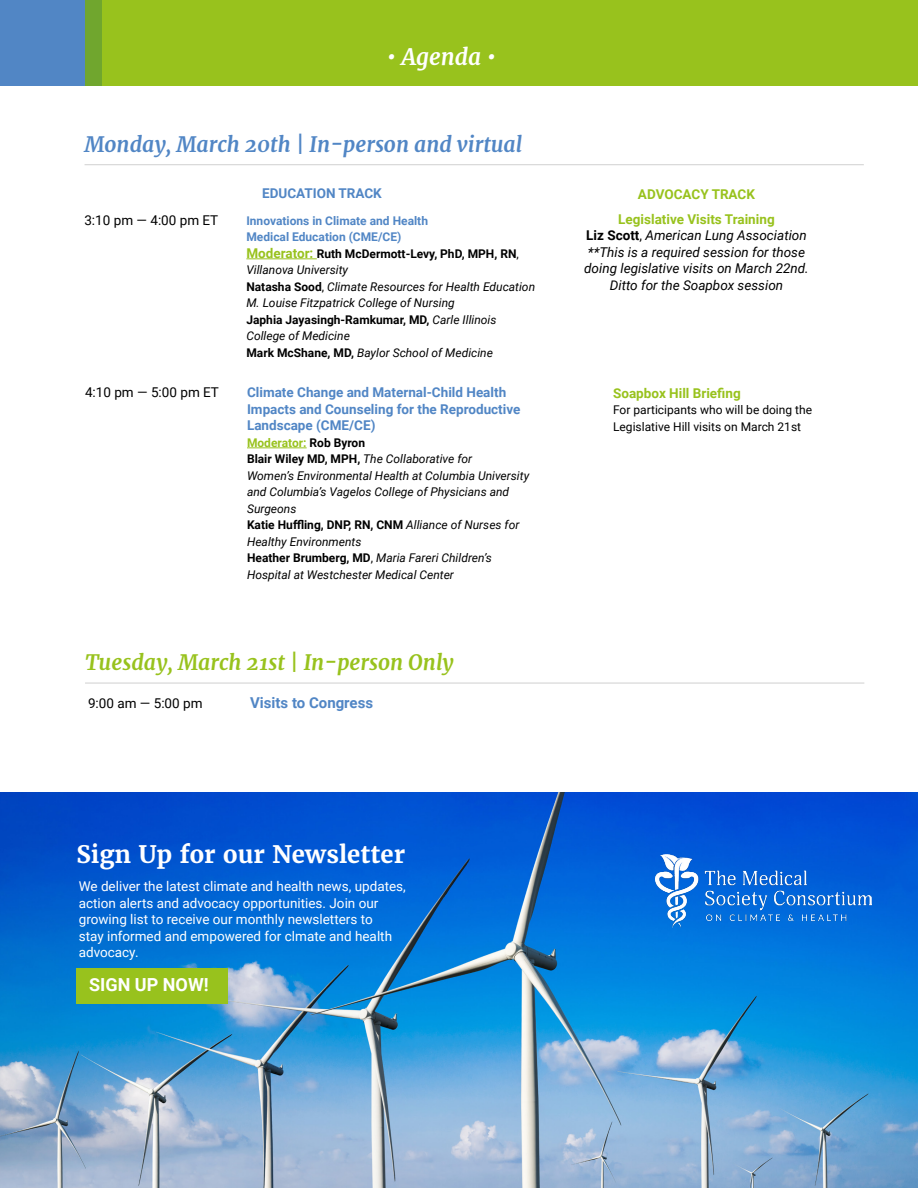
<style>
.page{position:relative;width:918px;height:1188px;background:#fff}
.page>*{position:absolute;margin:0;border:0;box-sizing:border-box;transform-origin:0 0}
.t1{font:700 24px "Merriweather";color:#fff}
.t2{font:italic 700 22.5px "Merriweather";letter-spacing:-.005em;color:#fff}
.t3{font:italic 700 21px "Merriweather";color:#5186c5}
.t4{font:italic 700 21px "Merriweather";color:#98c21d}
.t5{font:700 18px "Roboto";color:#fff}
.t6{font:700 15px "Roboto";color:#5186c5}
.t7{font:13.5px/16.5px "Roboto";color:#fff}
.t8{font:italic 13.5px/16.5px "Roboto";color:#000;text-align:center}
.t9{font:700 13.5px/16.5px "Roboto";color:#5186c5}
.t10{font:700 13.5px/25px "Roboto";color:#98c21d;text-align:center}
.t11{font:13.5px "Roboto";color:#000}
.t12{font:italic 12px/16.5px "Roboto";color:#000}
.t13{font:12px/16.5px "Roboto";color:#000}
.s1{font-weight:700;font-style:normal}
.s2{font-style:normal}
.s3{font-weight:700;font-style:normal;color:#5186c5}
.s4{font-weight:700;font-style:normal;font-size:13.5px;color:#98c21d}
.s5{font-weight:700;font-style:normal;color:#98c21d}
</style>
<div class="page">
<div style="left:0;top:0;width:85px;height:85px;background:#5186c5"></div>
<div style="left:85px;top:0;width:17px;height:85px;background:#70a62e"></div>
<div style="left:102px;top:0;width:816px;height:85px;background:#98c21d"></div>
<hr style="left:85px;top:164px;width:779px;height:1px;background:#d0d0d0">
<hr style="left:247px;top:448px;width:60px;height:1px;background:#98c21d">
<hr style="left:246px;top:259px;width:71px;height:1px;background:#98c21d">
<hr style="left:85px;top:683px;width:779px;height:1px;background:#d0d0d0">
<img style="left:0;top:792px;width:917px;height:396px">
<div style="left:76px;top:968px;width:152px;height:35px;background:#98c21d"></div>
<img style="left:656px;top:855px;width:216px;height:72px">
<h2 class="t2" style="left:387px;top:43px;width:111px">• Agenda •</h2>
<h3 class="t3" style="left:85px;top:131px;width:439px">Monday, March 20th | In-person and virtual</h3>
<p class="t9" style="left:262px;top:185px;width:121px">EDUCATION TRACK</p>
<p class="t10" style="left:618px;top:181px;width:158px">ADVOCACY TRACK<br>Legislative Visits Training</p>
<p class="t8" style="left:584px;top:227px;width:226px"><span class="s1">Liz Scott</span><span class="s2">,</span> American Lung Association **This is a required session for those doing legislative visits on March 22nd.<br>Ditto for the Soapbox session</p>
<p class="t11" style="left:84px;top:211px;width:135px">3:10 pm — 4:00 pm ET</p>
<p class="t12" style="left:246px;top:212px;width:290px"><span class="s3">Innovations in Climate and Health<br>Medical Education (CME/CE)<br></span><span class="s4">Moderator:</span> <span class="s1">Ruth McDermott-Levy, PhD, MPH, RN</span><span class="s2">, </span>Villanova University<br><span class="s1">Natasha Sood</span><span class="s2">,</span> Climate Resources for Health Education M. Louise Fitzpatrick College of Nursing<br><span class="s1">Japhia Jayasingh-Ramkumar, MD,</span> Carle Illinois College of Medicine<br><span class="s1">Mark McShane, MD,</span> Baylor School of Medicine</p>
<p class="t11" style="left:85px;top:383px;width:135px">4:10 pm — 5:00 pm ET</p>
<p class="t9" style="left:247px;top:384px;width:275px">Climate Change and Maternal-Child Health<br>Impacts and Counseling for the Reproductive<br>Landscape (CME/CE)</p>
<p class="t12" style="left:247px;top:434px;width:284px"><span class="s5">Moderator:</span> <span class="s1">Rob Byron<br>Blair Wiley MD, MPH,</span> The Collaborative for<br>Women’s Environmental Health at Columbia University and Columbia’s Vagelos College of Physicians and Surgeons<br><span class="s1">Katie Huffling, DNP, RN, CNM</span> Alliance of Nurses for Healthy Environments<br><span class="s1">Heather Brumberg, MD</span><span class="s2">,</span> Maria Fareri Children’s Hospital at Westchester Medical Center</p>
<h3 class="t4" style="left:85px;top:649px;width:370px">Tuesday, March 21st | In-person Only</h3>
<p class="t11" style="left:88px;top:693px;width:116px">9:00 am — 5:00 pm</p>
<p class="t6" style="left:250px;top:692px;width:125px">Visits to Congress</p>
<h1 class="t1" style="left:76px;top:839px;width:330px">Sign Up for our Newsletter</h1>
<p class="t7" style="left:79px;top:878px;width:329px">We deliver the latest climate and health news, updates, action alerts and advocacy opportunities. Join our growing list to receive our monthly newsletters to<br>stay informed and empowered for clmate and health advocacy.</p>
<h3 class="t5" style="left:89px;top:972px;width:121px">SIGN UP NOW!</h3>
<p class="t10" style="left:613px;top:380px;width:129px">Soapbox Hill Briefing</p>
<p class="t13" style="left:613px;top:401px;width:201px">For participants who will be doing the<br>Legislative Hill visits on March 21st</p>
</div>
